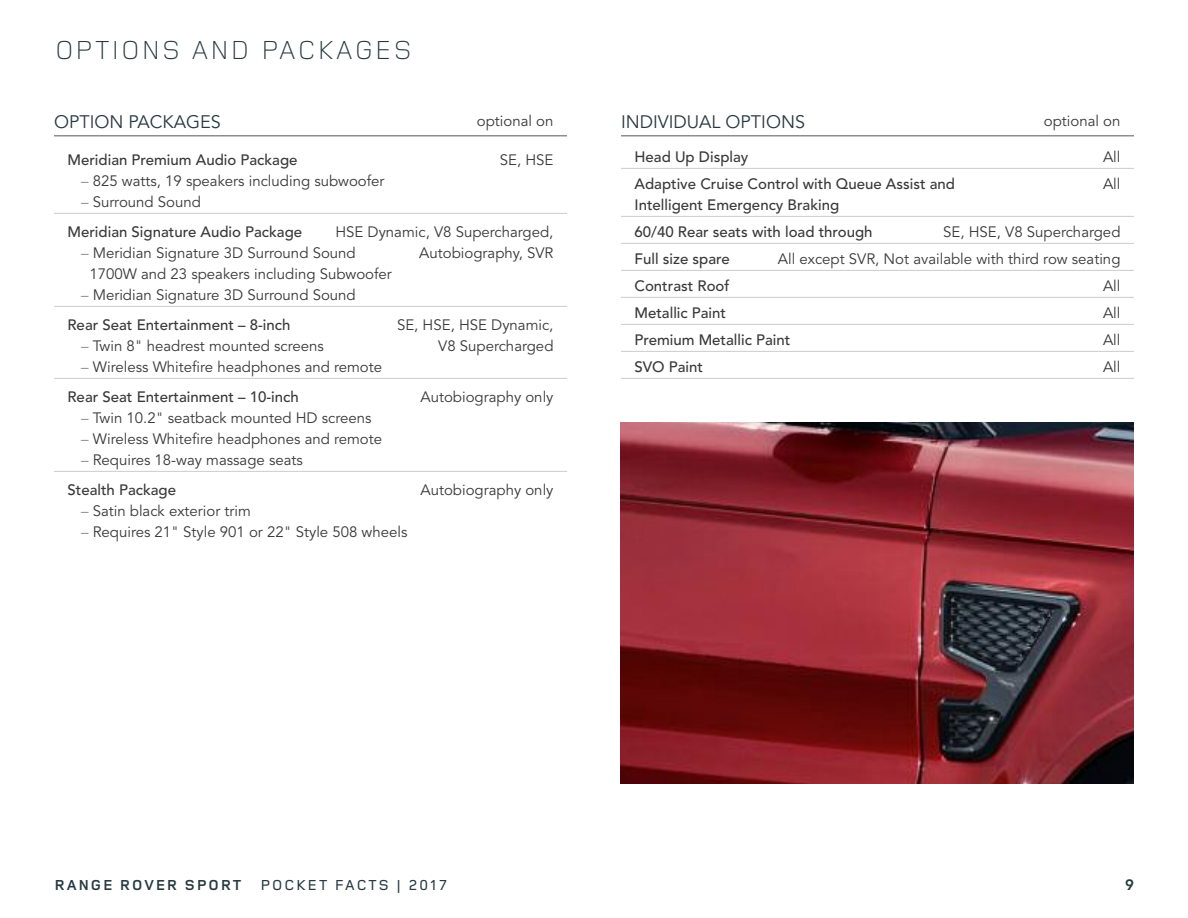
<style>
.page{position:relative;width:1188px;height:918px;background:#fff}
.page>*{position:absolute;margin:0;border:0;box-sizing:border-box;transform-origin:0 0}
.t1{font:300 27px "Land Rover Wide";color:#273941}
.t2{font:18px "Avenir";color:#273941}
.t3{font:15px/30px "Avenir";color:#39383a}
.t4{font:500 15px/30px "Avenir";color:#39383a}
.t5{font:500 15px "Land Rover Wide";letter-spacing:.05em;color:#273941}
.t6{font:800 15px "Avenir";color:#273941}
.s1{color:#8c908c}
.s2{font-weight:400;color:#8c908c}
.s3{font-weight:400}
.s4{font-weight:500}
.s5{font-weight:700}
</style>
<div class="page">
<hr style="left:54px;top:135px;width:513px;height:1px;background:#8c908c">
<hr style="left:54px;top:213px;width:513px;height:1px;background:#cacec8">
<hr style="left:54px;top:306px;width:513px;height:1px;background:#cacec8">
<hr style="left:54px;top:378px;width:513px;height:1px;background:#cacec8">
<hr style="left:54px;top:471px;width:513px;height:1px;background:#cacec8">
<hr style="left:621px;top:135px;width:513px;height:1px;background:#8c908c">
<hr style="left:621px;top:168px;width:513px;height:1px;background:#cacec8">
<hr style="left:621px;top:216px;width:513px;height:1px;background:#cacec8">
<hr style="left:621px;top:243px;width:513px;height:1px;background:#cacec8">
<hr style="left:621px;top:270px;width:513px;height:1px;background:#cacec8">
<hr style="left:621px;top:297px;width:513px;height:1px;background:#cacec8">
<hr style="left:621px;top:324px;width:513px;height:1px;background:#cacec8">
<hr style="left:621px;top:351px;width:513px;height:1px;background:#cacec8">
<hr style="left:621px;top:378px;width:513px;height:1px;background:#cacec8">
<img style="left:621px;top:422px;width:513px;height:362px">
<h1 class="t1" style="left:54px;top:34px;width:360px">OPTIONS AND PACKAGES</h1>
<p class="t2" style="left:54px;top:111px;width:168px">OPTION PACKAGES</p>
<p class="t3" style="left:477px;top:106px;width:78px">optional on</p>
<p class="t4" style="left:68px;top:144px;width:232px">Meridian Premium Audio Package</p>
<p class="t3" style="left:500px;top:145px;width:55px">SE, HSE</p>
<p class="t3" style="left:81px;top:166px;width:305px"><span class="s1">–</span> 825 watts, 19 speakers including subwoofer</p>
<p class="t4" style="left:67px;top:186px;width:236px;text-indent:14px"><span class="s2">–</span> <span class="s3">Surround Sound<br></span>Meridian Signature Audio Package</p>
<p class="t3" style="left:335px;top:217px;width:220px">HSE Dynamic, V8 Supercharged,</p>
<p class="t3" style="left:81px;top:238px;width:276px"><span class="s1">–</span> Meridian Signature 3D Surround Sound</p>
<p class="t3" style="left:419px;top:238px;width:136px">Autobiography, SVR</p>
<p class="t3" style="left:89px;top:259px;width:304px">1700W and 23 speakers including Subwoofer</p>
<p class="t3" style="left:67px;top:280px;width:290px;text-indent:14px"><span class="s1">–</span> Meridian Signature 3D Surround Sound<br><span class="s4">Rear Seat Entertainment – 8-inch</span></p>
<p class="t3" style="left:397px;top:310px;width:158px">SE, HSE, HSE Dynamic,</p>
<p class="t3" style="left:81px;top:331px;width:244px"><span class="s1">–</span> Twin 8" headrest mounted screens</p>
<p class="t3" style="left:438px;top:331px;width:117px">V8 Supercharged</p>
<p class="t3" style="left:67px;top:352px;width:316px;text-indent:14px"><span class="s1">–</span> Wireless Whitefire headphones and remote<br><span class="s4">Rear Seat Entertainment – 10-inch</span></p>
<p class="t3" style="left:420px;top:382px;width:135px">Autobiography only</p>
<p class="t3" style="left:81px;top:403px;width:292px"><span class="s1">–</span> Twin 10.2" seatback mounted HD screens</p>
<p class="t3" style="left:81px;top:424px;width:303px"><span class="s1">–</span> Wireless Whitefire headphones and remote</p>
<p class="t3" style="left:67px;top:445px;width:237px;text-indent:14px"><span class="s1">–</span> Requires 18-way massage seats<br><span class="s4">Stealth Package</span></p>
<p class="t3" style="left:81px;top:496px;width:171px"><span class="s1">–</span> Satin black exterior trim</p>
<p class="t3" style="left:81px;top:517px;width:328px"><span class="s1">–</span> Requires 21" Style 901 or 22" Style 508 wheels</p>
<p class="t3" style="left:420px;top:475px;width:135px">Autobiography only</p>
<p class="t2" style="left:621px;top:111px;width:186px">INDIVIDUAL OPTIONS</p>
<p class="t3" style="left:1044px;top:106px;width:78px">optional on</p>
<p class="t4" style="left:634px;top:141px;width:115px">Head Up Display</p>
<p class="t3" style="left:1103px;top:142px;width:19px">All</p>
<p class="t4" style="left:635px;top:168px;width:322px">Adaptive Cruise Control with Queue Assist and</p>
<p class="t3" style="left:1103px;top:169px;width:19px">All</p>
<p class="t4" style="left:634px;top:190px;width:240px;line-height:27px">Intelligent Emergency Braking<br>60/40 Rear seats with load through</p>
<p class="t3" style="left:943px;top:217px;width:179px">SE, HSE, V8 Supercharged</p>
<p class="t4" style="left:634px;top:243px;width:97px">Full size spare</p>
<p class="t3" style="left:778px;top:244px;width:344px">All except SVR, Not available with third row seating</p>
<p class="t4" style="left:634px;top:270px;width:97px">Contrast Roof</p>
<p class="t3" style="left:1103px;top:271px;width:19px">All</p>
<p class="t4" style="left:634px;top:297px;width:93px">Metallic Paint</p>
<p class="t3" style="left:1103px;top:298px;width:19px">All</p>
<p class="t4" style="left:634px;top:324px;width:157px">Premium Metallic Paint</p>
<p class="t3" style="left:1103px;top:325px;width:19px">All</p>
<p class="t4" style="left:634px;top:351px;width:70px">SVO Paint</p>
<p class="t3" style="left:1103px;top:352px;width:19px">All</p>
<p class="t5" style="left:54px;top:876px;width:395px"><span class="s5">RANGE ROVER SPORT</span> POCKET FACTS | 2017</p>
<p class="t6" style="left:1125px;top:873px;width:10px">9</p>
</div>
